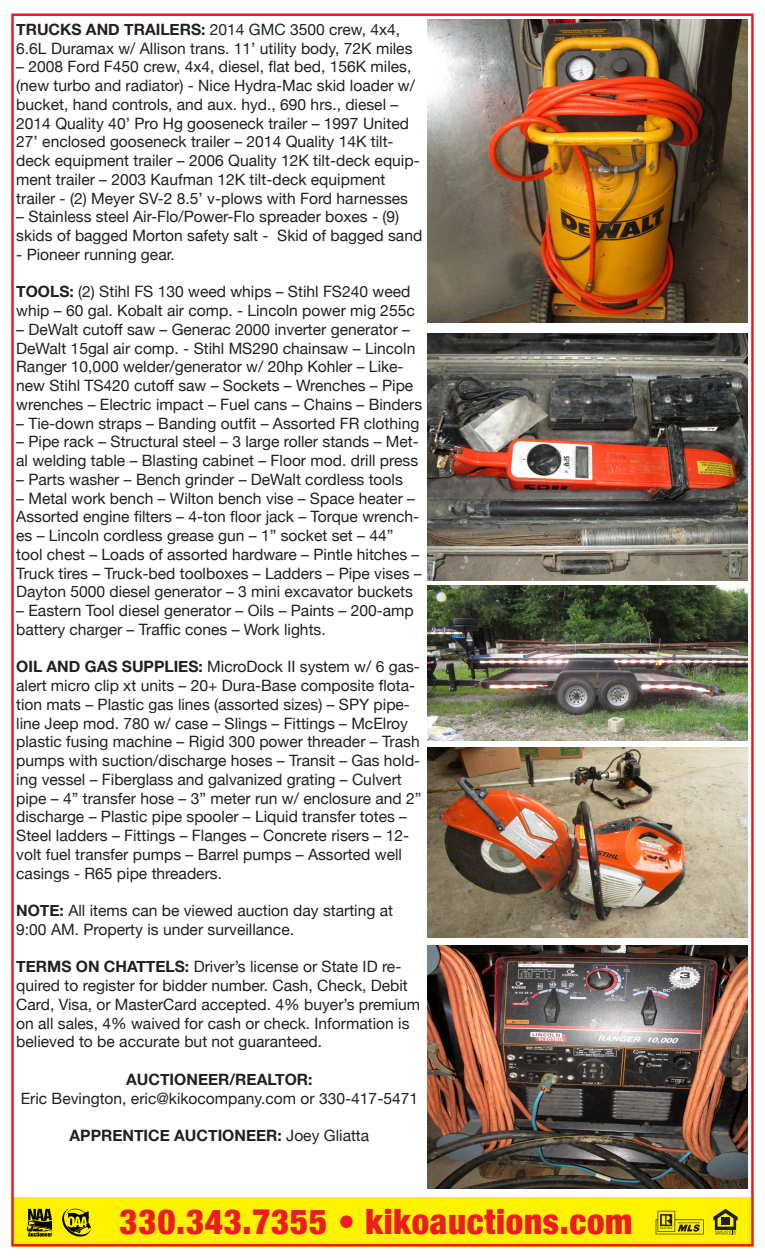
<style>
.page{position:relative;width:765px;height:1260px;background:#fff}
.page>*{position:absolute;margin:0;border:0;box-sizing:border-box;transform-origin:0 0}
.t1{font:900 condensed 34.88px "Helvetica Neue";letter-spacing:.02em;color:#ed1c24}
.t2{font:15.62px/18.8px "Helvetica Neue";color:#231f20}
.t3{font:700 15.62px "Helvetica Neue";color:#231f20}
.s1{font-weight:700}
.s2{font-weight:400}
</style>
<div class="page">
<img style="left:11px;top:13px;width:743px;height:1233px">
<svg style="left:26px;top:1209px;width:26px;height:28px"></svg>
<svg style="left:62px;top:1209px;width:29px;height:28px"></svg>
<p class="t2" style="left:16px;top:21px;width:398px"><span class="s1">TRUCKS AND TRAILERS:</span> 2014 GMC 3500 crew, 4x4,<br>6.6L Duramax w/ Allison trans. 11’ utility body, 72K miles</p>
<p class="t2" style="left:16px;top:58px;width:405px">– 2008 Ford F450 crew, 4x4, diesel, flat bed, 156K miles, (new turbo and radiator) - Nice Hydra-Mac skid loader w/ bucket, hand controls, and aux. hyd., 690 hrs., diesel – 2014 Quality 40’ Pro Hg gooseneck trailer – 1997 United 27’ enclosed gooseneck trailer – 2014 Quality 14K tilt&shy;deck equipment trailer – 2006 Quality 12K tilt-deck equip&shy;ment trailer – 2003 Kaufman 12K tilt-deck equipment trailer - (2) Meyer SV-2 8.5’ v-plows with Ford harnesses</p>
<p class="t2" style="left:16px;top:208px;width:408px">– Stainless steel Air-Flo/Power-Flo spreader boxes - (9) skids of bagged Morton safety salt - Skid of bagged sand</p>
<p class="t2" style="left:16px;top:246px;width:160px">- Pioneer running gear.</p>
<p class="t2" style="left:16px;top:283px;width:400px"><span class="s1">TOOLS:</span> (2) Stihl FS 130 weed whips – Stihl FS240 weed whip – 60 gal. Kobalt air comp. - Lincoln power mig 255c</p>
<p class="t2" style="left:16px;top:321px;width:408px">– DeWalt cutoff saw – Generac 2000 inverter generator – DeWalt 15gal air comp. - Stihl MS290 chainsaw – Lincoln Ranger 10,000 welder/generator w/ 20hp Kohler – Like&shy;new Stihl TS420 cutoff saw – Sockets – Wrenches – Pipe wrenches – Electric impact – Fuel cans – Chains – Binders</p>
<p class="t2" style="left:16px;top:415px;width:405px">– Tie-down straps – Banding outfit – Assorted FR clothing</p>
<p class="t2" style="left:16px;top:433px;width:404px">– Pipe rack – Structural steel – 3 large roller stands – Met&shy;al welding table – Blasting cabinet – Floor mod. drill press</p>
<p class="t2" style="left:16px;top:471px;width:388px">– Parts washer – Bench grinder – DeWalt cordless tools</p>
<p class="t2" style="left:16px;top:490px;width:407px">– Metal work bench – Wilton bench vise – Space heater – Assorted engine filters – 4-ton floor jack – Torque wrench&shy;es – Lincoln cordless grease gun – 1” socket set – 44” tool chest – Loads of assorted hardware – Pintle hitches – Truck tires – Truck-bed toolboxes – Ladders – Pipe vises – Dayton 5000 diesel generator – 3 mini excavator buckets</p>
<p class="t2" style="left:16px;top:602px;width:399px">– Eastern Tool diesel generator – Oils – Paints – 200-amp battery charger – Traffic cones – Work lights.</p>
<p class="t2" style="left:16px;top:658px;width:407px"><span class="s1">OIL AND GAS SUPPLIES:</span> MicroDock II system w/ 6 gas&shy;alert micro clip xt units – 20+ Dura-Base composite flota&shy;tion mats – Plastic gas lines (assorted sizes) – SPY pipe&shy;line Jeep mod. 780 w/ case – Slings – Fittings – McElroy plastic fusing machine – Rigid 300 power threader – Trash pumps with suction/discharge hoses – Transit – Gas hold&shy;ing vessel – Fiberglass and galvanized grating – Culvert pipe – 4” transfer hose – 3” meter run w/ enclosure and 2” discharge – Plastic pipe spooler – Liquid transfer totes – Steel ladders – Fittings – Flanges – Concrete risers – 12- volt fuel transfer pumps – Barrel pumps – Assorted well casings - R65 pipe threaders.</p>
<p class="t2" style="left:16px;top:902px;width:378px"><span class="s1">NOTE:</span> All items can be viewed auction day starting at<br>9:00 AM. Property is under surveillance.</p>
<p class="t2" style="left:16px;top:958px;width:406px"><span class="s1">TERMS ON CHATTELS:</span> Driver’s license or State ID re&shy;quired to register for bidder number. Cash, Check, Debit Card, Visa, or MasterCard accepted. 4% buyer’s premium on all sales, 4% waived for cash or check. Information is believed to be accurate but not guaranteed.</p>
<p class="t3" style="left:126px;top:1067px;width:188px">AUCTIONEER/REALTOR:</p>
<p class="t2" style="left:21px;top:1090px;width:399px">Eric Bevington, eric@kikocompany.com or 330-417-5471</p>
<p class="t3" style="left:70px;top:1123px;width:301px">APPRENTICE AUCTIONEER: <span class="s2">Joey Gliatta</span></p>
<p class="t1" style="left:120px;top:1193px;width:514px">330.343.7355 • kikoauctions.com</p>
</div>
